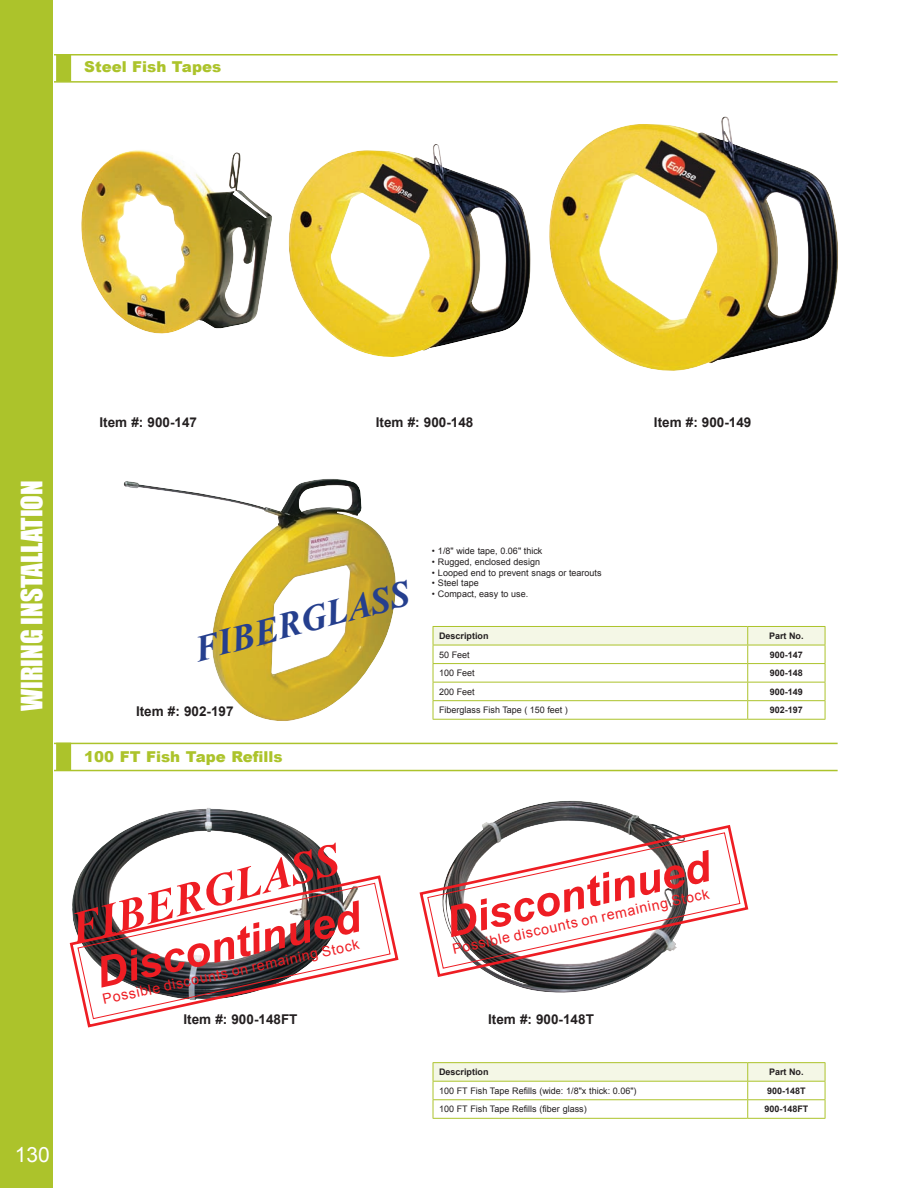
<style>
.page{position:relative;width:918px;height:1188px;background:#fff}
.page>*{position:absolute;margin:0;border:0;box-sizing:border-box;transform-origin:0 0}
.t1{font:italic 700 45px "Times New Roman";color:#ee1d23}
.t2{font:italic 700 42.45px "Arial";color:#ee1d23}
.t3{font:italic 700 36px "Times New Roman";color:#253f8e}
.t4{font:27px "Impact";color:#fff}
.t5{font:21px "Arial";color:#fff}
.t6{font:900 15px "Arial";color:#acc32b}
.t7{font:14.1px "Arial";color:#ee1d23}
.t8{font:700 13.5px "Arial";color:#231f20}
.t9{font:9px "Arial";color:#231f20}
.t10{font:700 9px "Arial";color:#231f20}
</style>
<div class="page">
<div style="left:0;top:0;width:53px;height:1188px;background:#acc32b"></div>
<img style="left:124px;top:479px;width:272px;height:242px">
<img style="left:288px;top:144px;width:243px;height:213px">
<img style="left:80px;top:808px;width:258px;height:66px">
<img style="left:485px;top:800px;width:163px;height:193px">
<img style="left:81px;top:150px;width:191px;height:184px">
<img style="left:549px;top:116px;width:289px;height:255px">
<svg style="left:69px;top:874px;width:330px;height:154px"></svg>
<svg style="left:419px;top:823px;width:330px;height:156px"></svg>
<hr style="left:433px;top:1062px;width:315px;height:1px;background:#acc32b">
<hr style="left:748px;top:1062px;width:77px;height:1px;background:#acc32b">
<svg style="left:433px;top:1063px;width:393px;height:55px"></svg>
<hr style="left:433px;top:1118px;width:315px;height:1px;background:#acc32b">
<hr style="left:748px;top:1118px;width:77px;height:1px;background:#acc32b">
<svg style="left:433px;top:626px;width:393px;height:93px"></svg>
<hr style="left:433px;top:719px;width:315px;height:1px;background:#acc32b">
<hr style="left:748px;top:719px;width:77px;height:1px;background:#acc32b">
<div style="left:56px;top:743px;width:15px;height:27px;background:#acc32b"></div>
<hr style="left:54px;top:743px;width:784px;height:1px;background:#acc32b">
<hr style="left:54px;top:770px;width:784px;height:1px;background:#acc32b">
<div style="left:56px;top:54px;width:15px;height:28px;background:#acc32b"></div>
<hr style="left:54px;top:54px;width:784px;height:2px;background:#acc32b">
<hr style="left:54px;top:81px;width:784px;height:2px;background:#acc32b">
<h3 class="t6" style="left:84px;top:58px;width:139px">Steel Fish Tapes</h3>
<h3 class="t4" style="left:15px;top:711px;width:232px;rotate:-90deg">WIRING INSTALLATION</h3>
<h3 class="t8" style="left:99px;top:414px;width:99px">Item #: 900-147</h3>
<h3 class="t8" style="left:376px;top:414px;width:99px">Item #: 900-148</h3>
<h3 class="t8" style="left:654px;top:414px;width:99px">Item #: 900-149</h3>
<h3 class="t3" style="left:189px;top:630px;width:224px;rotate:-15deg">FIBERGLASS</h3>
<h3 class="t8" style="left:136px;top:703px;width:99px">Item #: 902-197</h3>
<h3 class="t6" style="left:84px;top:749px;width:200px">100 FT Fish Tape Refills</h3>
<p class="t9" style="left:432px;top:546px;width:112px">• 1/8" wide tape, 0.06" thick</p>
<p class="t9" style="left:432px;top:557px;width:110px">• Rugged, enclosed design</p>
<p class="t9" style="left:432px;top:567px;width:171px">• Looped end to prevent snags or tearouts</p>
<p class="t9" style="left:432px;top:578px;width:48px">• Steel tape</p>
<p class="t9" style="left:432px;top:589px;width:98px">• Compact, easy to use.</p>
<p class="t10" style="left:439px;top:631px;width:51px">Description</p>
<p class="t10" style="left:769px;top:631px;width:36px">Part No.</p>
<p class="t9" style="left:439px;top:649px;width:32px">50 Feet</p>
<p class="t10" style="left:770px;top:649px;width:35px">900-147</p>
<p class="t9" style="left:439px;top:668px;width:37px">100 Feet</p>
<p class="t10" style="left:770px;top:668px;width:35px">900-148</p>
<p class="t9" style="left:439px;top:686px;width:37px">200 Feet</p>
<p class="t10" style="left:770px;top:686px;width:35px">900-149</p>
<p class="t9" style="left:439px;top:705px;width:130px">Fiberglass Fish Tape ( 150 feet )</p>
<p class="t10" style="left:770px;top:705px;width:35px">902-197</p>
<h3 class="t5" style="left:15px;top:1143px;width:37px">130</h3>
<h1 class="t1" style="left:64px;top:904px;width:279px;rotate:-15deg">FIBERGLASS</h1>
<h2 class="t2" style="left:92px;top:949px;width:271px;rotate:-12deg">Discontinued</h2>
<h3 class="t7" style="left:101px;top:991px;width:264px;rotate:-12deg">Possible discounts on remaining Stock</h3>
<h2 class="t2" style="left:441px;top:899px;width:271px;rotate:-12deg">Discontinued</h2>
<h3 class="t7" style="left:451px;top:941px;width:264px;rotate:-12deg">Possible discounts on remaining Stock</h3>
<h3 class="t8" style="left:183px;top:1012px;width:116px">Item #: 900-148FT</h3>
<h3 class="t8" style="left:488px;top:1012px;width:107px">Item #: 900-148T</h3>
<p class="t10" style="left:439px;top:1067px;width:51px">Description</p>
<p class="t10" style="left:769px;top:1067px;width:36px">Part No.</p>
<p class="t9" style="left:439px;top:1086px;width:199px">100 FT Fish Tape Refills (wide: 1/8"x thick: 0.06")</p>
<p class="t10" style="left:767px;top:1086px;width:40px">900-148T</p>
<p class="t9" style="left:439px;top:1104px;width:149px">100 FT Fish Tape Refills (fiber glass)</p>
<p class="t10" style="left:764px;top:1104px;width:46px">900-148FT</p>
</div>
